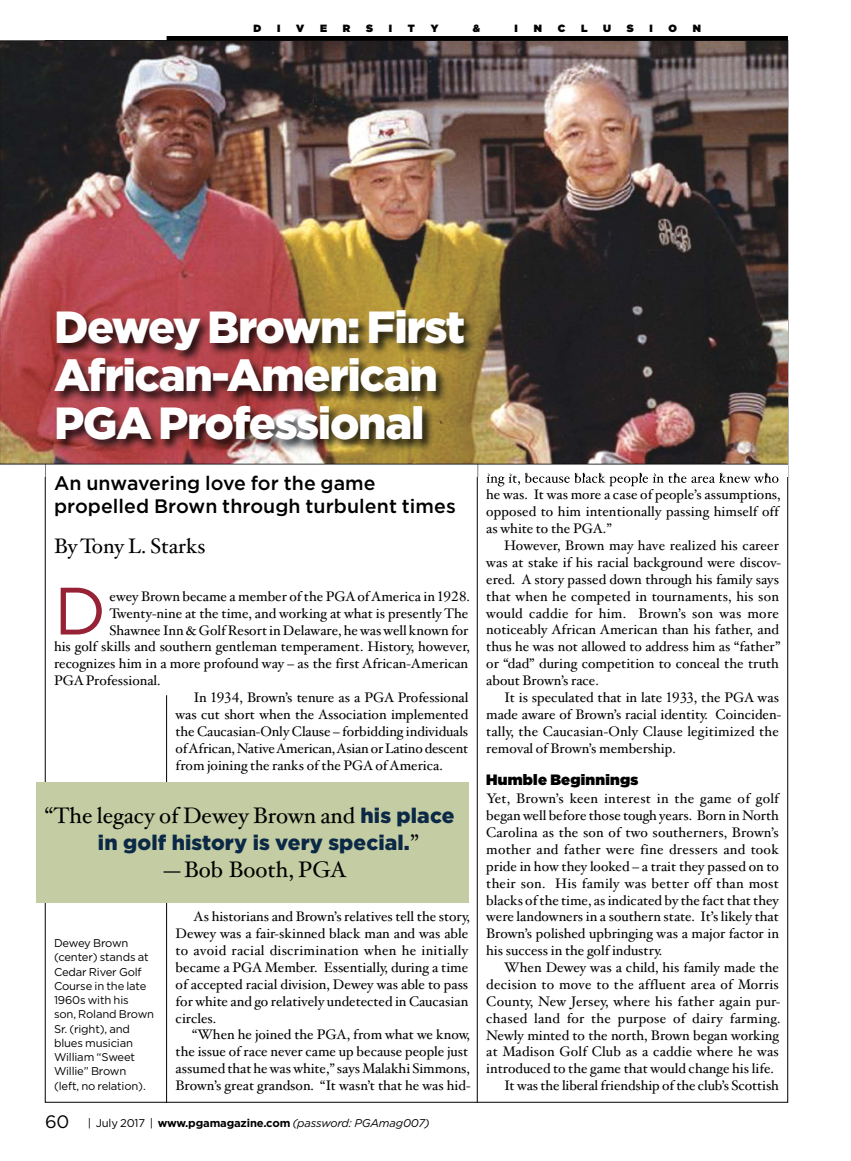
<style>
.page{position:relative;width:851px;height:1161px;background:#fff}
.page>*{position:absolute;margin:0;border:0;box-sizing:border-box;transform-origin:0 0}
.t1{font:66.9px "Gotham";color:#972235}
.t2{font:900 45px/48px "Gotham";letter-spacing:-.03em;color:#fff}
.t3{font:22.5px "Hoefler Txt";color:#000}
.t4{font:900 21px "Gotham";letter-spacing:.005em;color:#0b2946}
.t5{font:21px "Hoefler Txt";color:#000}
.t6{font:500 19.5px/22.5px "Gotham";letter-spacing:.005em;color:#000}
.t7{font:900 15px "Gotham";letter-spacing:.015em;color:#000}
.t8{font:13.8px/17px "Hoefler Txt";color:#000;text-align:justify}
.t9{font:13.8px "Hoefler Txt";letter-spacing:.02em;color:#000}
.t10{font:11.25px/14.2px "Gotham";letter-spacing:-.015em;color:#000}
.t11{font:italic 11.25px "Gotham";letter-spacing:-.015em;color:#000}
.t12{font:900 10.5px "Gotham";color:#000}
.s1{font-family:"Hoefler Txt Roman Alt"}
.s2{font-family:"Gotham";font-weight:900;font-size:21px;color:#0b2946}
.s3{font-family:"Hoefler Txt";font-weight:400;font-size:22.5px;color:#000}
.s4{font-style:normal;font-size:18px}
.s5{font-style:normal}
.s6{font-weight:700;font-style:normal}
</style>
<div class="page">
<hr style="left:477px;top:40px;width:1px;height:1063px;background:#000">
<img style="left:0;top:41px;width:787px;height:435px">
<hr style="left:166px;top:695px;width:1px;height:408px;background:#000">
<img style="left:486px;top:473px;width:292px;height:13px">
<div style="left:36px;top:782px;width:432px;height:120px;background:#c3cca2"></div>
<hr style="left:166px;top:36px;width:622px;height:4px;background:#000">
<p class="t12" style="left:253px;top:23px;width:9px">D</p>
<p class="t12" style="left:277px;top:23px;width:5px">I</p>
<p class="t12" style="left:296px;top:23px;width:10px">V</p>
<p class="t12" style="left:320px;top:23px;width:8px">E</p>
<p class="t12" style="left:343px;top:23px;width:9px">R</p>
<p class="t12" style="left:366px;top:23px;width:8px">S</p>
<p class="t12" style="left:389px;top:23px;width:5px">I</p>
<p class="t12" style="left:408px;top:23px;width:9px">T</p>
<p class="t12" style="left:430px;top:23px;width:9px">Y</p>
<p class="t12" style="left:473px;top:23px;width:9px">&amp;</p>
<p class="t12" style="left:514px;top:23px;width:5px">I</p>
<p class="t12" style="left:533px;top:23px;width:10px">N</p>
<p class="t12" style="left:557px;top:23px;width:9px">C</p>
<p class="t12" style="left:581px;top:23px;width:8px">L</p>
<p class="t12" style="left:603px;top:23px;width:9px">U</p>
<p class="t12" style="left:626px;top:23px;width:8px">S</p>
<p class="t12" style="left:649px;top:23px;width:5px">I</p>
<p class="t12" style="left:668px;top:23px;width:10px">O</p>
<p class="t12" style="left:693px;top:23px;width:10px">N</p>
<p class="t2" style="left:54px;top:307px;width:412px">Dewey Brown: First<br>African-American<br>PGA Professional</p>
<p class="t6" style="left:54px;top:474px;width:403px">An unwavering love for the game propelled Brown through turbulent times</p>
<p class="t5" style="left:54px;top:538px;width:153px">By Tony L. Starks</p>
<p class="t1" style="left:54px;top:581px;width:54px">D</p>
<p class="t8" style="left:109px;top:589px;width:362px">ewey Brown became a member of the PGA of America in <span class="s1">1928</span>.</p>
<p class="t8" style="left:109px;top:606px;width:360px">Twenty-nine at the time, and working at what is presently The</p>
<p class="t8" style="left:109px;top:623px;width:360px">Shawnee Inn &amp; Golf Resort in Delaware, he was well known for</p>
<p class="t8" style="left:54px;top:640px;width:417px">his golf skills and southern gentleman temperament. History, however,</p>
<p class="t8" style="left:54px;top:657px;width:415px">recognizes him in a more profound way – as the first African-American</p>
<p class="t8" style="left:54px;top:674px;width:108px">PGA Professional.</p>
<p class="t8" style="left:175px;top:691px;width:294px;text-indent:18px">In <span class="s1">1934</span>, Brown’s tenure as a PGA Professional was cut short when the Association implemented the Caucasian-Only Clause – forbidding individuals of African, Native American, Asian or Latino descent from joining the ranks of the PGA of America.</p>
<p class="t3" style="left:45px;top:807px;width:411px">“The legacy of Dewey Brown and <span class="s2">his place</span></p>
<p class="t4" style="left:98px;top:835px;width:322px">in golf history is very special.<span class="s3">”</span></p>
<p class="t3" style="left:161px;top:861px;width:187px">—Bob Booth, PGA</p>
<p class="t10" style="left:54px;top:937px;width:102px">Dewey Brown (center) stands at<br>Cedar River Golf<br>Course in the late<br>1960s with his<br>son, Roland Brown<br>Sr. (right), and blues musician<br>William “Sweet<br>Willie” Brown (left, no relation).</p>
<p class="t8" style="left:193px;top:910px;width:278px">As historians and Brown’s relatives tell the story,</p>
<p class="t8" style="left:176px;top:927px;width:294px">Dewey was a fair-skinned black man and was able</p>
<p class="t9" style="left:176px;top:945px;width:294px">to avoid racial discrimination when he initially</p>
<p class="t8" style="left:176px;top:961px;width:294px">became a PGA Member. Essentially, during a time</p>
<p class="t8" style="left:176px;top:977px;width:294px">of accepted racial division, Dewey was able to pass</p>
<p class="t8" style="left:176px;top:994px;width:294px">for white and go relatively undetected in Caucasian</p>
<p class="t8" style="left:176px;top:1011px;width:42px">circles.</p>
<p class="t8" style="left:192px;top:1028px;width:279px">“When he joined the PGA, from what we know,</p>
<p class="t8" style="left:176px;top:1045px;width:294px">the issue of race never came up because people just</p>
<p class="t8" style="left:176px;top:1062px;width:296px">assumed that he was white,” says Malakhi Simmons,</p>
<p class="t8" style="left:176px;top:1079px;width:296px">Brown’s great grandson. “It wasn’t that he was hid-</p>
<p class="t11" style="left:45px;top:1119px;width:386px"><span class="s4">60</span> <span class="s5">| July 2017 |</span> <span class="s6">www.pgamagazine.com</span> (password: PGAmag007)</p>
<p class="t8" style="left:486px;top:488px;width:296px">he was. It was more a case of people’s assumptions,</p>
<p class="t8" style="left:486px;top:505px;width:294px">opposed to him intentionally passing himself off</p>
<p class="t8" style="left:486px;top:522px;width:127px">as white to the PGA.”</p>
<p class="t8" style="left:504px;top:539px;width:276px">However, Brown may have realized his career</p>
<p class="t8" style="left:486px;top:556px;width:296px">was at stake if his racial background were discov-</p>
<p class="t8" style="left:486px;top:572px;width:294px">ered. A story passed down through his family says</p>
<p class="t8" style="left:486px;top:589px;width:294px">that when he competed in tournaments, his son</p>
<p class="t9" style="left:486px;top:608px;width:294px">would caddie for him. Brown’s son was more</p>
<p class="t8" style="left:486px;top:623px;width:294px">noticeably African American than his father, and</p>
<p class="t8" style="left:486px;top:640px;width:296px">thus he was not allowed to address him as “father”</p>
<p class="t8" style="left:486px;top:657px;width:294px">or “dad” during competition to conceal the truth</p>
<p class="t8" style="left:486px;top:674px;width:114px">about Brown’s race.</p>
<p class="t8" style="left:504px;top:691px;width:276px">It is speculated that in late <span class="s1">1933</span>, the PGA was</p>
<p class="t8" style="left:486px;top:707px;width:296px">made aware of Brown’s racial identity. Coinciden-</p>
<p class="t8" style="left:486px;top:724px;width:294px">tally, the Caucasian-Only Clause legitimized the</p>
<p class="t8" style="left:486px;top:741px;width:191px">removal of Brown’s membership.</p>
<p class="t7" style="left:486px;top:773px;width:153px">Humble Beginnings</p>
<p class="t9" style="left:486px;top:794px;width:294px">Yet, Brown’s keen interest in the game of golf</p>
<p class="t8" style="left:486px;top:809px;width:294px">began well before those tough years. Born in North</p>
<p class="t8" style="left:486px;top:826px;width:294px">Carolina as the son of two southerners, Brown’s</p>
<p class="t9" style="left:486px;top:844px;width:294px">mother and father were fine dressers and took</p>
<p class="t8" style="left:486px;top:859px;width:294px">pride in how they looked – a trait they passed on to</p>
<p class="t9" style="left:486px;top:878px;width:294px">their son. His family was better off than most</p>
<p class="t8" style="left:486px;top:893px;width:294px">blacks of the time, as indicated by the fact that they</p>
<p class="t8" style="left:486px;top:910px;width:294px">were landowners in a southern state. It’s likely that</p>
<p class="t8" style="left:486px;top:927px;width:294px">Brown’s polished upbringing was a major factor in</p>
<p class="t8" style="left:486px;top:944px;width:177px">his success in the golf industry.</p>
<p class="t8" style="left:504px;top:961px;width:276px">When Dewey was a child, his family made the</p>
<p class="t9" style="left:486px;top:979px;width:294px">decision to move to the affluent area of Morris</p>
<p class="t9" style="left:486px;top:996px;width:295px">County, New Jersey, where his father again pur-</p>
<p class="t9" style="left:486px;top:1013px;width:296px">chased land for the purpose of dairy farming.</p>
<p class="t8" style="left:486px;top:1028px;width:294px">Newly minted to the north, Brown began working</p>
<p class="t8" style="left:486px;top:1045px;width:294px">at Madison Golf Club as a caddie where he was</p>
<p class="t8" style="left:486px;top:1062px;width:289px">introduced to the game that would change his life.</p>
<p class="t8" style="left:504px;top:1079px;width:276px">It was the liberal friendship of the club’s Scottish</p>
</div>
